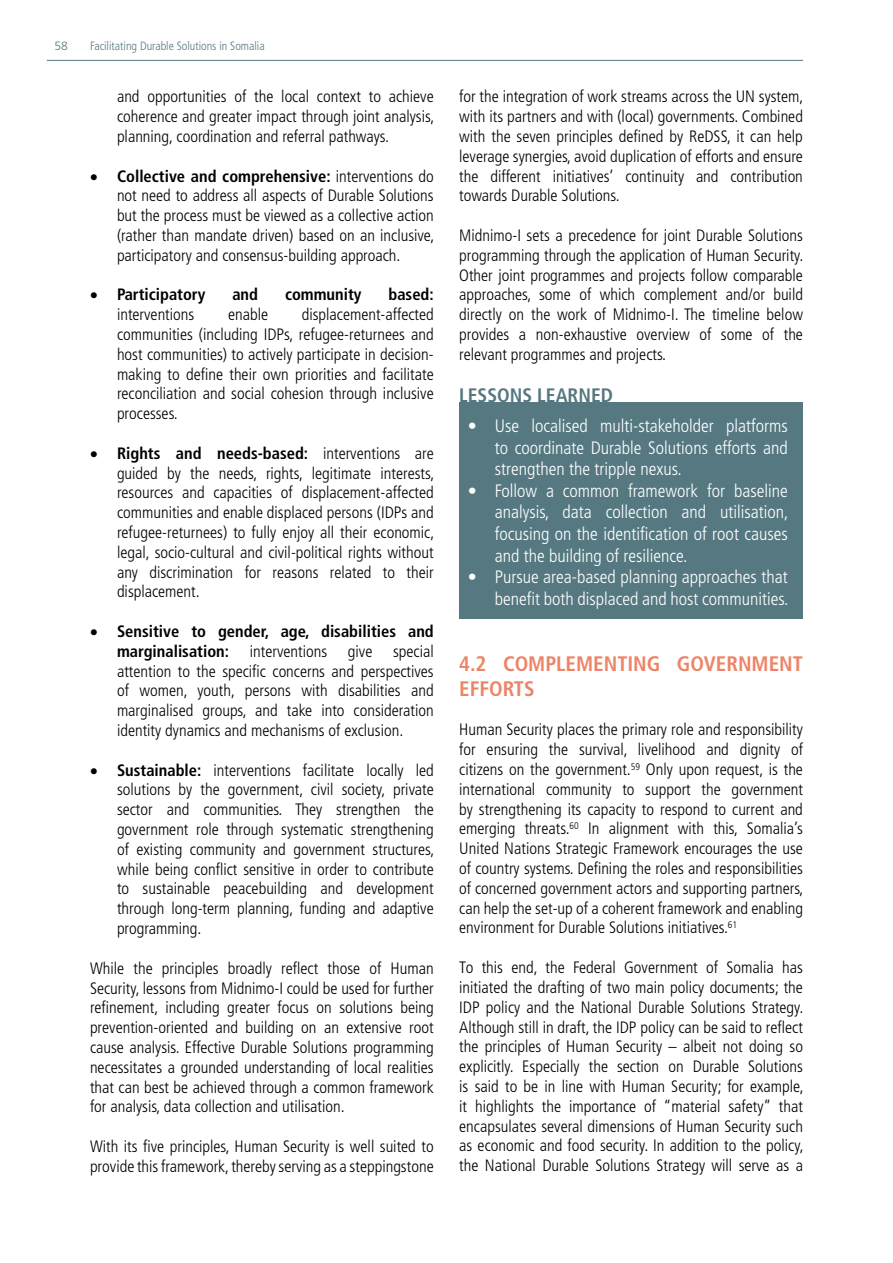
<style>
.page{position:relative;width:893px;height:1263px;background:#fff}
.page>*{position:absolute;margin:0;border:0;box-sizing:border-box;transform-origin:0 0}
.t1{font:700 condensed 21px/25.2px "Frutiger LT Std";color:#ed8467}
.t2{font:700 condensed 19.5px "Frutiger LT Std";color:#557880}
.t3{font:300 condensed 18px/21.6px "Frutiger LT Std";color:#fff;text-align:justify}
.t4{font:300 condensed 16.5px/19.8px "Frutiger LT Std";color:#000;text-align:justify}
.t5{font:700 condensed 16.5px/19.8px "Frutiger LT Std";color:#000}
.t6{font:300 condensed 12px "Frutiger LT Std";color:#557880}
.t7{font:300 12px "Frutiger LT Std";color:#557880}
.s1{font-weight:700}
</style>
<div class="page">
<hr style="left:47px;top:60px;width:756px;height:1px;background:#557880">
<div style="left:459px;top:402px;width:344px;height:217px;background:#557881"></div>
<p class="t7" style="left:55px;top:39px;width:15px">58</p>
<p class="t6" style="left:90px;top:39px;width:176px">Facilitating Durable Solutions in Somalia</p>
<p class="t4" style="left:117px;top:87px;width:319px">and opportunities of the local context to achieve coherence and greater impact through joint analysis, planning, coordination and referral pathways.</p>
<p class="t4" style="left:117px;top:166px;width:319px;text-indent:-27px">• <span class="s1">Collective and comprehensive:</span> interventions do not need to address all aspects of Durable Solutions but the process must be viewed as a collective action (rather than mandate driven) based on an inclusive, participatory and consensus-building approach.</p>
<p class="t5" style="left:90px;top:285px;width:117px">• Participatory</p>
<p class="t5" style="left:232px;top:285px;width:27px">and</p>
<p class="t5" style="left:285px;top:285px;width:78px">community</p>
<p class="t5" style="left:388px;top:285px;width:47px">based:</p>
<p class="t4" style="left:117px;top:305px;width:79px">interventions</p>
<p class="t4" style="left:228px;top:305px;width:42px">enable</p>
<p class="t4" style="left:117px;top:305px;width:318px;text-indent:185px">displacement-affected communities (including IDPs, refugee-returnees and host communities) to actively participate in decision&shy;making to define their own priorities and facilitate reconciliation and social cohesion through inclusive processes.</p>
<p class="t4" style="left:117px;top:443px;width:319px;text-indent:-27px">• <span class="s1">Rights and needs-based:</span> interventions are guided by the needs, rights, legitimate interests, resources and capacities of displacement-affected communities and enable displaced persons (IDPs and refugee-returnees) to fully enjoy all their economic, legal, socio-cultural and civil-political rights without any discrimination for reasons related to their displacement.</p>
<p class="t5" style="left:117px;top:621px;width:318px;text-indent:-27px">• Sensitive to gender, age, disabilities and marginalisation:</p>
<p class="t4" style="left:117px;top:641px;width:318px;text-indent:276px">special attention to the specific concerns and perspectives of women, youth, persons with disabilities and marginalised groups, and take into consideration identity dynamics and mechanisms of exclusion.</p>
<p class="t4" style="left:117px;top:760px;width:319px;text-indent:-27px">• <span class="s1">Sustainable:</span> interventions facilitate locally led solutions by the government, civil society, private sector and communities. They strengthen the government role through systematic strengthening of existing community and government structures, while being conflict sensitive in order to contribute to sustainable peacebuilding and development through long-term planning, funding and adaptive programming.</p>
<p class="t4" style="left:90px;top:958px;width:345px">While the principles broadly reflect those of Human Security, lessons from Midnimo-I could be used for further refinement, including greater focus on solutions being prevention-oriented and building on an extensive root cause analysis. Effective Durable Solutions programming necessitates a grounded understanding of local realities that can best be achieved through a common framework for analysis, data collection and utilisation.</p>
<p class="t4" style="left:90px;top:1136px;width:345px">With its five principles, Human Security is well suited to provide this framework, thereby serving as a steppingstone</p>
<p class="t4" style="left:250px;top:641px;width:79px">interventions</p>
<p class="t4" style="left:348px;top:641px;width:26px">give</p>
<p class="t4" style="left:459px;top:87px;width:346px">for the integration of work streams across the UN system, with its partners and with (local) governments. Combined with the seven principles defined by ReDSS, it can help leverage synergies, avoid duplication of efforts and ensure the different initiatives’ continuity and contribution towards Durable Solutions.</p>
<p class="t4" style="left:459px;top:226px;width:346px">Midnimo-I sets a precedence for joint Durable Solutions programming through the application of Human Security.<br>Other joint programmes and projects follow comparable approaches, some of which complement and/or build directly on the work of Midnimo-I. The timeline below provides a non-exhaustive overview of some of the relevant programmes and projects.</p>
<p class="t2" style="left:459px;top:383px;width:155px">LESSONS LEARNED</p>
<p class="t3" style="left:495px;top:415px;width:294px;text-indent:-27px">• Use localised multi-stakeholder platforms to coordinate Durable Solutions efforts and strengthen the tripple nexus.</p>
<p class="t3" style="left:495px;top:480px;width:295px;text-indent:-27px">• Follow a common framework for baseline analysis, data collection and utilisation, focusing on the identification of root causes and the building of resilience.</p>
<p class="t3" style="left:468px;top:566px;width:322px;text-align:right">• Pursue area-based planning approaches that benefit both displaced and host communities.</p>
<p class="t1" style="left:459px;top:651px;width:345px">4.2 COMPLEMENTING GOVERNMENT<br>EFFORTS</p>
<p class="t4" style="left:459px;top:720px;width:346px">Human Security places the primary role and responsibility for ensuring the survival, livelihood and dignity of citizens on the government.<sup>59</sup> Only upon request, is the international community to support the government by strengthening its capacity to respond to current and emerging threats.<sup>60</sup> In alignment with this, Somalia’s United Nations Strategic Framework encourages the use of country systems. Defining the roles and responsibilities of concerned government actors and supporting partners, can help the set-up of a coherent framework and enabling environment for Durable Solutions initiatives.<sup>61</sup></p>
<p class="t4" style="left:459px;top:958px;width:346px">To this end, the Federal Government of Somalia has initiated the drafting of two main policy documents; the IDP policy and the National Durable Solutions Strategy.<br>Although still in draft, the IDP policy can be said to reflect the principles of Human Security – albeit not doing so explicitly. Especially the section on Durable Solutions is said to be in line with Human Security; for example, it highlights the importance of “material safety” that encapsulates several dimensions of Human Security such as economic and food security. In addition to the policy, the National Durable Solutions Strategy will serve as a</p>
</div>
